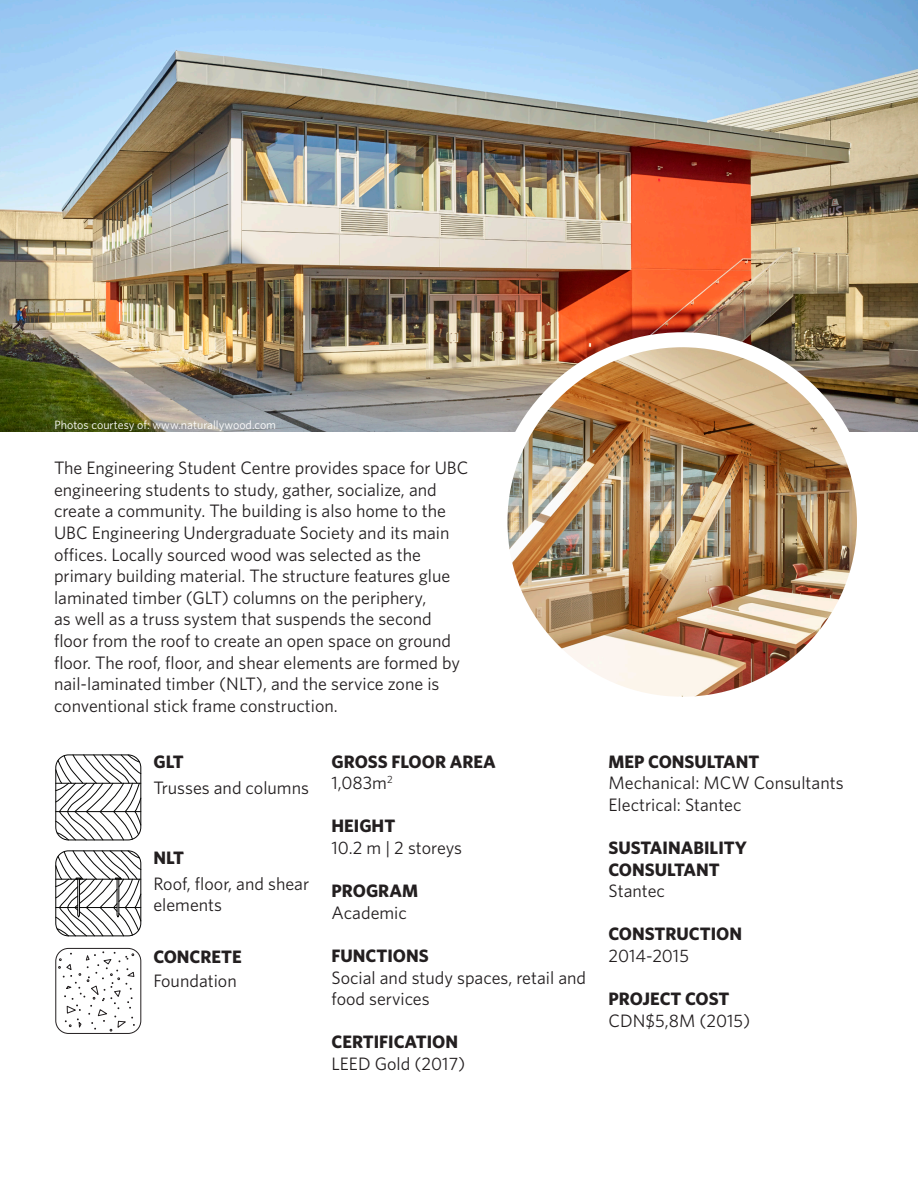
<style>
.page{position:relative;width:918px;height:1188px;background:#fff}
.page>*{position:absolute;margin:0;border:0;box-sizing:border-box;transform-origin:0 0}
.t1{font:18px/21.6px "Whitney";color:#231f20}
.t2{font:700 18px "Whitney";color:#231f20}
.t3{font:12px "Whitney";color:#fff}
</style>
<div class="page">
<img style="left:0;top:0;width:918px;height:432px">
<img style="left:500px;top:344px;width:364px;height:352px">
<div style="left:492px;top:332px;width:380px;height:380px;border:15px solid #fff;border-radius:50%"></div>
<svg style="left:56px;top:851px;width:85px;height:85px"></svg>
<div style="left:56px;top:948px;width:85px;height:86px;border:1px solid #231f20;border-radius:13px"></div>
<svg style="left:58px;top:952px;width:76px;height:79px"></svg>
<svg style="left:56px;top:755px;width:85px;height:85px"></svg>
<hr style="left:56px;top:811px;width:85px;height:1px;background:#050504">
<hr style="left:56px;top:783px;width:85px;height:1px;background:#050504">
<p class="t3" style="left:54px;top:417px;width:223px">Photos courtesy of: www.naturallywood.com</p>
<p class="t1" style="left:54px;top:457px;width:416px">The Engineering Student Centre provides space for UBC engineering students to study, gather, socialize, and</p>
<p class="t1" style="left:54px;top:500px;width:397px">create a community. The building is also home to the<br>UBC Engineering Undergraduate Society and its main offices. Locally sourced wood was selected as the</p>
<p class="t1" style="left:54px;top:565px;width:408px">primary building material. The structure features glue laminated timber (GLT) columns on the periphery,<br>as well as a truss system that suspends the second floor from the roof to create an open space on ground floor. The roof, floor, and shear elements are formed by nail-laminated timber (NLT), and the service zone is conventional stick frame construction.</p>
<p class="t2" style="left:153px;top:749px;width:32px">GLT</p>
<p class="t1" style="left:153px;top:776px;width:157px">Trusses and columns</p>
<p class="t2" style="left:153px;top:845px;width:32px">NLT</p>
<p class="t1" style="left:153px;top:872px;width:157px">Roof, floor, and shear elements</p>
<p class="t2" style="left:153px;top:944px;width:90px">CONCRETE</p>
<p class="t1" style="left:153px;top:969px;width:85px">Foundation</p>
<p class="t2" style="left:332px;top:749px;width:166px">GROSS FLOOR AREA</p>
<p class="t1" style="left:332px;top:772px;width:63px">1,083m<sup>2</sup></p>
<p class="t2" style="left:332px;top:814px;width:65px">HEIGHT</p>
<p class="t1" style="left:332px;top:837px;width:132px">10.2 m | 2 storeys</p>
<p class="t2" style="left:332px;top:879px;width:88px">PROGRAM</p>
<p class="t1" style="left:332px;top:901px;width:77px">Academic</p>
<p class="t2" style="left:332px;top:944px;width:99px">FUNCTIONS</p>
<p class="t1" style="left:332px;top:966px;width:256px">Social and study spaces, retail and food services</p>
<p class="t2" style="left:332px;top:1030px;width:128px">CERTIFICATION</p>
<p class="t1" style="left:332px;top:1053px;width:135px">LEED Gold (2017)</p>
<p class="t2" style="left:609px;top:749px;width:153px">MEP CONSULTANT</p>
<p class="t1" style="left:609px;top:772px;width:237px">Mechanical: MCW Consultants</p>
<p class="t1" style="left:609px;top:793px;width:134px">Electrical: Stantec</p>
<p class="t2" style="left:609px;top:836px;width:140px">SUSTAINABILITY</p>
<p class="t2" style="left:609px;top:857px;width:113px">CONSULTANT</p>
<p class="t1" style="left:609px;top:880px;width:58px">Stantec</p>
<p class="t2" style="left:609px;top:922px;width:135px">CONSTRUCTION</p>
<p class="t1" style="left:609px;top:945px;width:82px">2014-2015</p>
<p class="t2" style="left:609px;top:987px;width:122px">PROJECT COST</p>
<p class="t1" style="left:609px;top:1009px;width:143px">CDN$5,8M (2015)</p>
</div>
